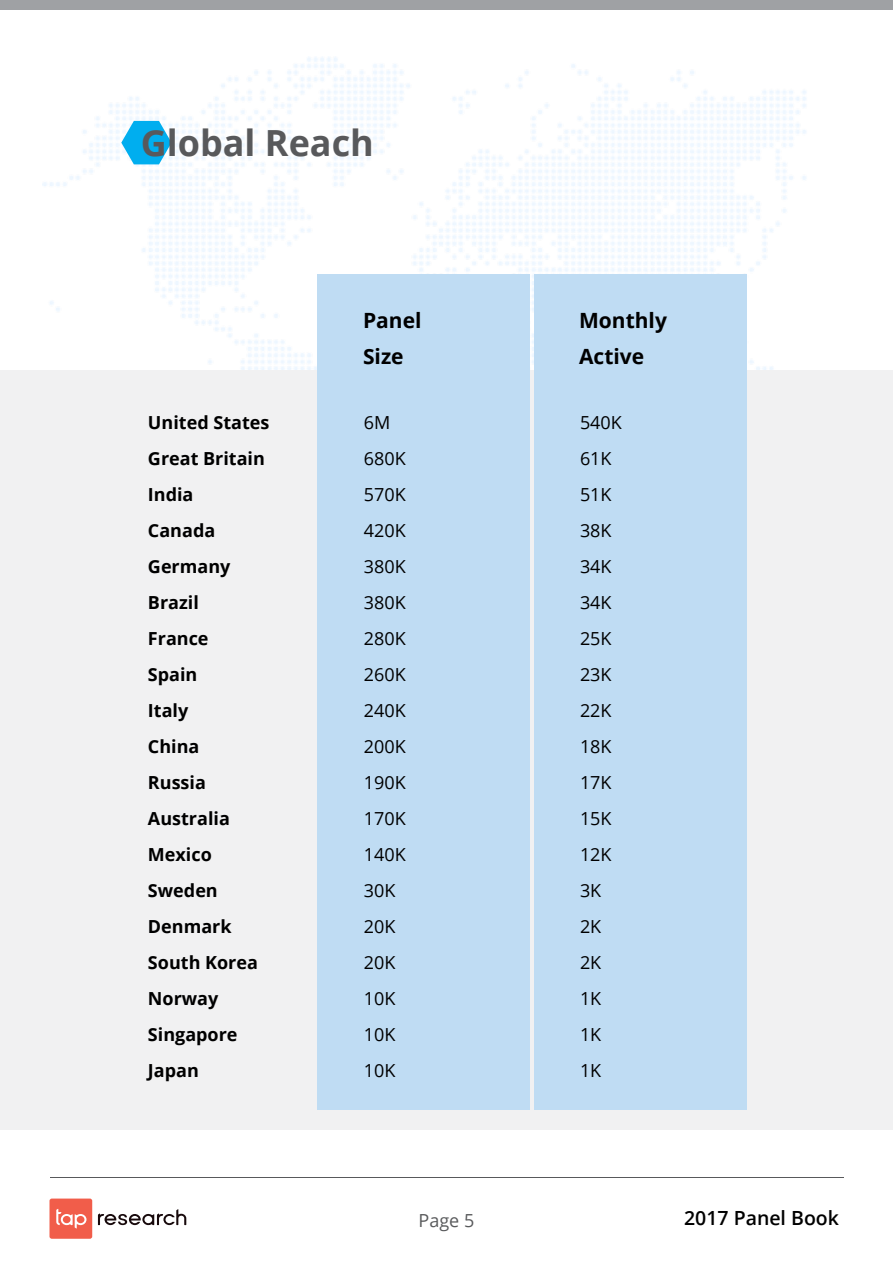
<style>
.page{position:relative;width:893px;height:1263px;background:#fff}
.page>*{position:absolute;margin:0;border:0;box-sizing:border-box;transform-origin:0 0}
.t1{font:700 36px "Open Sans";color:#58595b}
.t2{font:700 21px "Open Sans";color:#000}
.t3{font:600 19.5px "Open Sans";color:#000}
.t4{font:700 18px "Open Sans";color:#000}
.t5{font:18px "Open Sans";color:#000}
.t6{font:18px "Open Sans";color:#58595b}
</style>
<div class="page">
<div style="left:0;top:0;width:893px;height:9px;background:#9fa1a4"></div>
<hr style="left:50px;top:1178px;width:793px;height:1px;background:#58595b">
<svg style="left:98px;top:1209px;width:88px;height:16px"></svg>
<div style="left:50px;top:1198px;width:42px;height:41px;background:#f15d4a;border-radius:2px"></div>
<svg style="left:56px;top:1209px;width:31px;height:19px"></svg>
<div style="left:0;top:370px;width:893px;height:759px;background:#f1f1f2"></div>
<div style="left:534px;top:274px;width:212px;height:836px;background:#bfdcf3"></div>
<div style="left:317px;top:274px;width:212px;height:836px;background:#bfdcf3"></div>
<svg style="left:121px;top:121px;width:51px;height:43px"></svg>
<h1 class="t1" style="left:141px;top:117px;width:235px">Global Reach</h1>
<p class="t2" style="left:363px;top:306px;width:60px">Panel</p>
<p class="t2" style="left:579px;top:306px;width:89px">Monthly</p>
<p class="t2" style="left:363px;top:342px;width:42px">Size</p>
<p class="t2" style="left:579px;top:342px;width:67px">Active</p>
<p class="t4" style="left:148px;top:410px;width:123px">United States</p>
<p class="t5" style="left:364px;top:410px;width:28px">6M</p>
<p class="t5" style="left:580px;top:410px;width:43px">540K</p>
<p class="t4" style="left:148px;top:446px;width:118px">Great Britain</p>
<p class="t5" style="left:364px;top:446px;width:43px">680K</p>
<p class="t5" style="left:580px;top:446px;width:33px">61K</p>
<p class="t4" style="left:148px;top:482px;width:47px">India</p>
<p class="t5" style="left:364px;top:482px;width:43px">570K</p>
<p class="t5" style="left:580px;top:482px;width:33px">51K</p>
<p class="t4" style="left:148px;top:518px;width:69px">Canada</p>
<p class="t5" style="left:364px;top:518px;width:43px">420K</p>
<p class="t5" style="left:580px;top:518px;width:33px">38K</p>
<p class="t4" style="left:148px;top:554px;width:84px">Germany</p>
<p class="t5" style="left:364px;top:554px;width:43px">380K</p>
<p class="t5" style="left:580px;top:554px;width:33px">34K</p>
<p class="t4" style="left:148px;top:590px;width:52px">Brazil</p>
<p class="t5" style="left:364px;top:590px;width:43px">380K</p>
<p class="t5" style="left:580px;top:590px;width:33px">34K</p>
<p class="t4" style="left:148px;top:626px;width:62px">France</p>
<p class="t5" style="left:364px;top:626px;width:43px">280K</p>
<p class="t5" style="left:580px;top:626px;width:33px">25K</p>
<p class="t4" style="left:148px;top:662px;width:51px">Spain</p>
<p class="t5" style="left:364px;top:662px;width:43px">260K</p>
<p class="t5" style="left:580px;top:662px;width:33px">23K</p>
<p class="t4" style="left:148px;top:698px;width:42px">Italy</p>
<p class="t5" style="left:364px;top:698px;width:43px">240K</p>
<p class="t5" style="left:580px;top:698px;width:33px">22K</p>
<p class="t4" style="left:148px;top:734px;width:53px">China</p>
<p class="t5" style="left:364px;top:734px;width:43px">200K</p>
<p class="t5" style="left:580px;top:734px;width:33px">18K</p>
<p class="t4" style="left:148px;top:770px;width:59px">Russia</p>
<p class="t5" style="left:364px;top:770px;width:43px">190K</p>
<p class="t5" style="left:580px;top:770px;width:33px">17K</p>
<p class="t4" style="left:148px;top:806px;width:83px">Australia</p>
<p class="t5" style="left:364px;top:806px;width:43px">170K</p>
<p class="t5" style="left:580px;top:806px;width:33px">15K</p>
<p class="t4" style="left:148px;top:842px;width:65px">Mexico</p>
<p class="t5" style="left:364px;top:842px;width:43px">140K</p>
<p class="t5" style="left:580px;top:842px;width:33px">12K</p>
<p class="t4" style="left:148px;top:878px;width:71px">Sweden</p>
<p class="t5" style="left:364px;top:878px;width:33px">30K</p>
<p class="t5" style="left:580px;top:878px;width:23px">3K</p>
<p class="t4" style="left:148px;top:914px;width:85px">Denmark</p>
<p class="t5" style="left:364px;top:914px;width:33px">20K</p>
<p class="t5" style="left:580px;top:914px;width:23px">2K</p>
<p class="t4" style="left:148px;top:950px;width:111px">South Korea</p>
<p class="t5" style="left:364px;top:950px;width:33px">20K</p>
<p class="t5" style="left:580px;top:950px;width:23px">2K</p>
<p class="t4" style="left:148px;top:986px;width:72px">Norway</p>
<p class="t5" style="left:364px;top:986px;width:33px">10K</p>
<p class="t5" style="left:580px;top:986px;width:23px">1K</p>
<p class="t4" style="left:148px;top:1022px;width:91px">Singapore</p>
<p class="t5" style="left:364px;top:1022px;width:33px">10K</p>
<p class="t5" style="left:580px;top:1022px;width:23px">1K</p>
<p class="t4" style="left:148px;top:1058px;width:52px">Japan</p>
<p class="t5" style="left:364px;top:1058px;width:33px">10K</p>
<p class="t5" style="left:580px;top:1058px;width:23px">1K</p>
<p class="t6" style="left:419px;top:1208px;width:57px">Page 5</p>
<p class="t3" style="left:684px;top:1205px;width:156px">2017 Panel Book</p>
</div>
